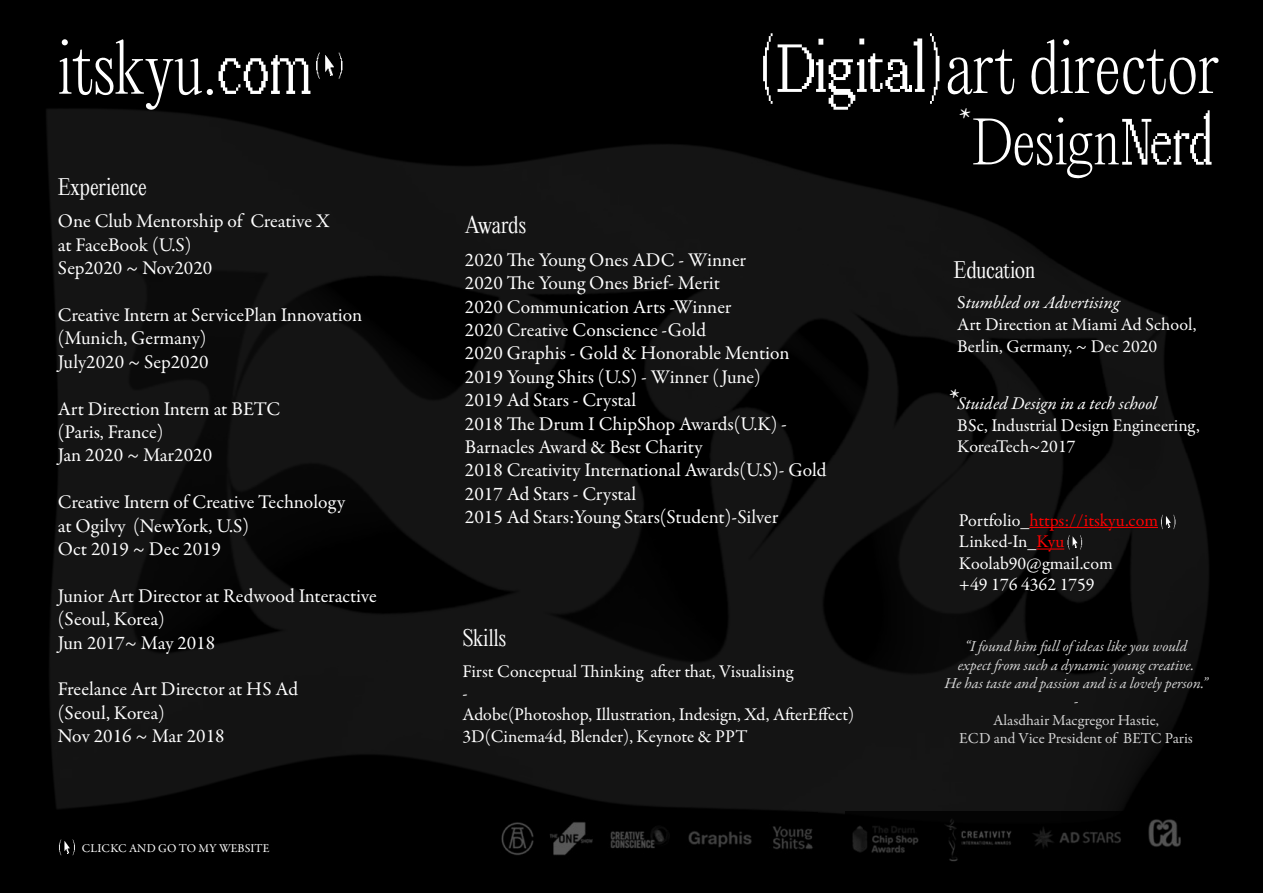
<style>
.page{position:relative;width:1263px;height:893px;background:#fff}
.page>*{position:absolute;margin:0;border:0;box-sizing:border-box;transform-origin:0 0}
.t1{font:italic 34.5px "Garamond Premr Pro";color:#fff}
.t2{font:300 21px "Editorial New";letter-spacing:-.025em;color:#fff}
.t3{font:19.5px/23.4px "Garamond Premr Pro";color:#fff}
.t4{font:18px/21.6px "Garamond Premr Pro";color:#fff}
.t5{font:italic 15.45px/18.5px "Garamond Premr Pro";color:#fff;text-align:center}
.t6{font:15.45px/18.5px "Garamond Premr Pro";color:#fff;text-align:center}
.t7{font:12px "Garamond Premr Pro";letter-spacing:.01em;color:#fff}
.s1{font-style:italic}
.s2{font-style:italic;font-size:30px}
.s3{color:#f00}
</style>
<div class="page">
<div style="left:0;top:1px;width:1263px;height:892px;background:#000"></div>
<img style="left:46px;top:80px;width:1166px;height:734px">
<svg style="left:947px;top:49px;width:67px;height:46px"></svg>
<svg style="left:1031px;top:39px;width:188px;height:57px"></svg>
<svg style="left:59px;top:39px;width:154px;height:71px"></svg>
<svg style="left:219px;top:55px;width:91px;height:39px"></svg>
<svg style="left:316px;top:53px;width:26px;height:26px"></svg>
<svg style="left:59px;top:839px;width:16px;height:16px"></svg>
<hr style="left:1029px;top:527px;width:129px;height:1px;background:#f00">
<svg style="left:1161px;top:515px;width:14px;height:14px"></svg>
<svg style="left:1036px;top:535px;width:46px;height:15px"></svg>
<img style="left:494px;top:812px;width:324px;height:43px">
<img style="left:845px;top:812px;width:342px;height:50px">
<svg style="left:763px;top:33px;width:176px;height:77px"></svg>
<svg style="left:973px;top:110px;width:238px;height:68px"></svg>
<p class="t2" style="left:58px;top:172px;width:91px">Experience</p>
<p class="t3" style="left:58px;top:210px;width:273px">One Club Mentorship of Creative X at FaceBook (U.S)<br>Sep2020 ~ Nov2020</p>
<p class="t3" style="left:58px;top:304px;width:306px">Creative Intern at ServicePlan Innovation (Munich, Germany)<br>July2020 ~ Sep2020</p>
<p class="t3" style="left:58px;top:397px;width:224px">Art Direction Intern at BETC (Paris, France)<br>Jan 2020 ~ Mar2020</p>
<p class="t3" style="left:58px;top:491px;width:289px">Creative Intern of Creative Technology at Ogilvy (NewYork, U.S)<br>Oct 2019 ~ Dec 2019</p>
<p class="t3" style="left:58px;top:584px;width:320px">Junior Art Director at Redwood Interactive (Seoul, Korea)<br>Jun 2017~ May 2018</p>
<p class="t3" style="left:58px;top:678px;width:242px">Freelance Art Director at HS Ad (Seoul, Korea)<br>Nov 2016 ~ Mar 2018</p>
<p class="t7" style="left:82px;top:841px;width:189px">CLICKC AND GO TO MY WEBSITE</p>
<p class="t2" style="left:465px;top:210px;width:63px">Awards</p>
<p class="t3" style="left:465px;top:248px;width:363px">2020 The Young Ones ADC - Winner<br>2020 The Young Ones Brief- Merit<br>2020 Communication Arts -Winner<br>2020 Creative Conscience -Gold<br>2020 Graphis - Gold &amp; Honorable Mention 2019 Young Shits (U.S) - Winner (June)<br>2019 Ad Stars - Crystal<br>2018 The Drum I ChipShop Awards(U.K) - Barnacles Award &amp; Best Charity<br>2018 Creativity International Awards(U.S)- Gold 2017 Ad Stars - Crystal<br>2015 Ad Stars:Young Stars(Student)-Silver</p>
<p class="t2" style="left:462px;top:622px;width:45px">Skills</p>
<p class="t4" style="left:462px;top:661px;width:393px">First Conceptual Thinking after that, Visualising<br>-<br>Adobe(Photoshop, Illustration, Indesign, Xd, AfterEffect)<br>3D(Cinema4d, Blender), Keynote &amp; PPT</p>
<h1 class="t1" style="left:956px;top:99px;width:14px">*</h1>
<p class="t2" style="left:954px;top:255px;width:83px">Education</p>
<p class="t4" style="left:957px;top:292px;width:241px">S<span class="s1">tumbled on Advertising<br></span>Art Direction at Miami Ad School,<br>Berlin, Germany, ~ Dec 2020</p>
<p class="t4" style="left:957px;top:393px;width:244px;text-indent:-11px"><span class="s2">*</span><span class="s1">Stuided Design in a tech school<br></span>BSc, Industrial Design Engineering,<br>KoreaTech~2017</p>
<p class="t4" style="left:959px;top:510px;width:201px">Portfolio_<span class="s3">https://itskyu.com<br></span>Linked-In_<span class="s3">Kyu<br></span>Koolab90@gmail.com<br>+49 176 4362 1759</p>
<p class="t5" style="left:944px;top:638px;width:265px">“I found him full of ideas like you would<br>expect from such a dynamic young creative.<br>He has taste and passion and is a lovely person.” -</p>
<p class="t6" style="left:959px;top:711px;width:235px">Alasdhair Macgregor Hastie,<br>ECD and Vice President of BETC Paris</p>
</div>
